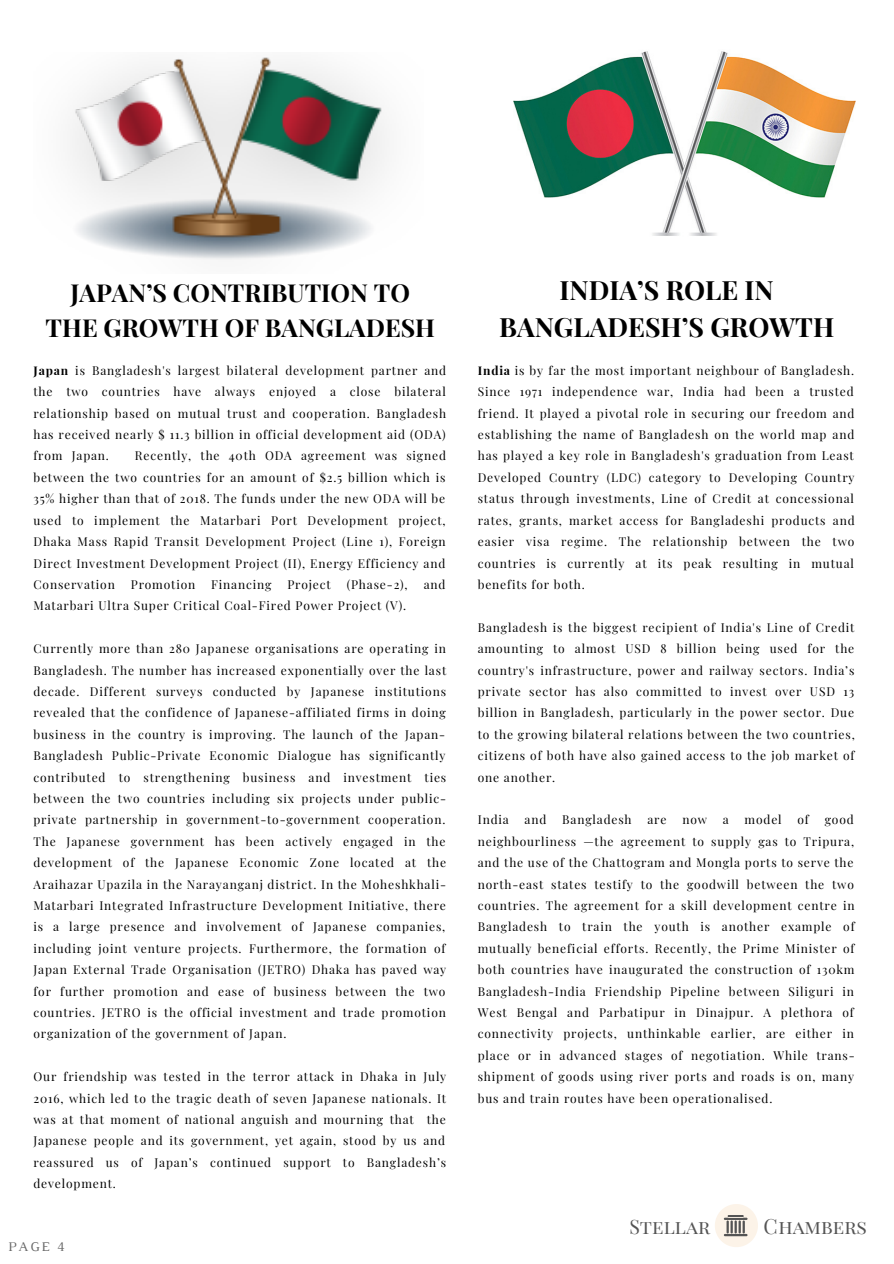
<style>
.page{position:relative;width:894px;height:1264px;background:#fff}
.page>*{position:absolute;margin:0;border:0;box-sizing:border-box;transform-origin:0 0}
.t1{font:700 26.55px/37px "Playfair Display";color:#000;text-align:center}
.t2{font:700 24.75px/34.7px "Playfair Display";color:#000;text-align:center}
.t3{font:19.5px "Playfair Display SC";color:#545454}
.t4{font:19.35px "Playfair Display SC";color:#545454}
.t5{font:13.5px "Luthier";color:#666}
.t6{font:12px/21.5px "Playfair Display";letter-spacing:.07em;color:#000;text-align:justify}
.s1{font-weight:700}
.s2{font-size:20.55px}
</style>
<div class="page">
<img style="left:513px;top:51px;width:342px;height:185px">
<img style="left:70px;top:57px;width:319px;height:203px">
<svg style="left:715px;top:1204px;width:42px;height:43px"></svg>
<hr style="left:723px;top:1233px;width:24px;height:3px;background:#545454">
<hr style="left:727px;top:1214px;width:16px;height:3px;background:#545454">
<h2 class="t2" style="left:46px;top:274px;width:391px">JAPAN’S CONTRIBUTION TO<br>THE GROWTH OF BANGLADESH</h2>
<p class="t6" style="left:33px;top:359px;width:414px"><span class="s1">Japan</span> is Bangladesh's largest bilateral development partner and the two countries have always enjoyed a close bilateral relationship based on mutual trust and cooperation. Bangladesh has received nearly $ 11.3 billion in official development aid (ODA) from Japan.</p>
<p class="t6" style="left:33px;top:445px;width:414px;text-indent:101px">Recently, the 40th ODA agreement was signed between the two countries for an amount of $2.5 billion which is 35% higher than that of 2018. The funds under the new ODA will be used to implement the Matarbari Port Development project, Dhaka Mass Rapid Transit Development Project (Line 1), Foreign Direct Investment Development Project (II), Energy Efficiency and Conservation</p>
<p class="t6" style="left:131px;top:573px;width:66px">Promotion</p>
<p class="t6" style="left:211px;top:573px;width:62px">Financing</p>
<p class="t6" style="left:287px;top:573px;width:45px">Project</p>
<p class="t6" style="left:346px;top:573px;width:62px">(Phase-2),</p>
<p class="t6" style="left:423px;top:573px;width:23px">and</p>
<p class="t6" style="left:33px;top:594px;width:374px">Matarbari Ultra Super Critical Coal-Fired Power Project (V).</p>
<p class="t6" style="left:33px;top:637px;width:414px">Currently more than 280 Japanese organisations are operating in Bangladesh. The number has increased exponentially over the last decade. Different surveys conducted by Japanese institutions revealed that the confidence of Japanese-affiliated firms in doing business in the country is improving. The launch of the Japan-Bangladesh Public-Private Economic Dialogue has significantly contributed to strengthening business and investment ties between the two countries including six projects under public&shy;private partnership in government-to-government cooperation.<br>The Japanese government has been actively engaged in the development of the Japanese Economic Zone located at the Araihazar Upazila in the Narayanganj district. In the Moheshkhali-Matarbari Integrated Infrastructure Development Initiative, there is a large presence and involvement of Japanese companies, including joint venture projects. Furthermore, the formation of Japan External Trade Organisation (JETRO) Dhaka has paved way for further promotion and ease of business between the two countries. JETRO is the official investment and trade promotion organization of the government of Japan.</p>
<p class="t6" style="left:33px;top:1065px;width:414px">Our friendship was tested in the terror attack in Dhaka in July 2016, which led to the tragic death of seven Japanese nationals. It was at that moment of national anguish and mourning that the Japanese people and its government, yet again, stood by us and reassured us of Japan’s continued support to Bangladesh’s development.</p>
<p class="t5" style="left:8px;top:1241px;width:58px">PAGE 4</p>
<h1 class="t1" style="left:499px;top:270px;width:336px">INDIA’S ROLE IN<br>BANGLADESH’S GROWTH</h1>
<p class="t6" style="left:477px;top:359px;width:378px"><span class="s1">India</span> is by far the most important neighbour of Bangladesh.<br>Since 1971 independence war, India had been a trusted friend. It played a pivotal role in securing our freedom and establishing the name of Bangladesh on the world map and has played a key role in Bangladesh's graduation from Least Developed Country (LDC) category to Developing Country status through investments, Line of Credit at concessional rates, grants, market access for Bangladeshi products and easier visa regime. The relationship between the two countries is currently at its peak resulting in mutual benefits for both.</p>
<p class="t6" style="left:477px;top:616px;width:378px">Bangladesh is the biggest recipient of India's Line of Credit amounting to almost USD 8 billion being used for the country's infrastructure, power and railway sectors. India’s private sector has also committed to invest over USD 13 billion in Bangladesh, particularly in the power sector. Due to the growing bilateral relations between the two countries, citizens of both have also gained access to the job market of one another.</p>
<p class="t6" style="left:477px;top:808px;width:33px">India</p>
<p class="t6" style="left:524px;top:808px;width:23px">and</p>
<p class="t6" style="left:562px;top:808px;width:71px">Bangladesh</p>
<p class="t6" style="left:647px;top:808px;width:21px">are</p>
<p class="t6" style="left:682px;top:808px;width:26px">now</p>
<p class="t6" style="left:722px;top:808px;width:7px">a</p>
<p class="t6" style="left:744px;top:808px;width:39px">model</p>
<p class="t6" style="left:797px;top:808px;width:13px">of</p>
<p class="t6" style="left:477px;top:808px;width:378px;text-indent:347px">good neighbourliness —the agreement to supply gas to Tripura, and the use of the Chattogram and Mongla ports to serve the north-east states testify to the goodwill between the two countries. The agreement for a skill development centre in Bangladesh to train the youth is another example of mutually beneficial efforts. Recently, the Prime Minister of both countries have inaugurated the construction of 130km Bangladesh-India Friendship Pipeline between Siliguri in West Bengal and Parbatipur in Dinajpur. A plethora of connectivity projects, unthinkable earlier, are either in place or in advanced stages of negotiation. While trans&shy;shipment of goods using river ports and roads is on, many bus and train routes have been operationalised.</p>
<h3 class="t4" style="left:629px;top:1212px;width:82px">STELLAR</h3>
<h3 class="t3" style="left:763px;top:1212px;width:105px"><span class="s2">C</span>HAMBERS</h3>
</div>
